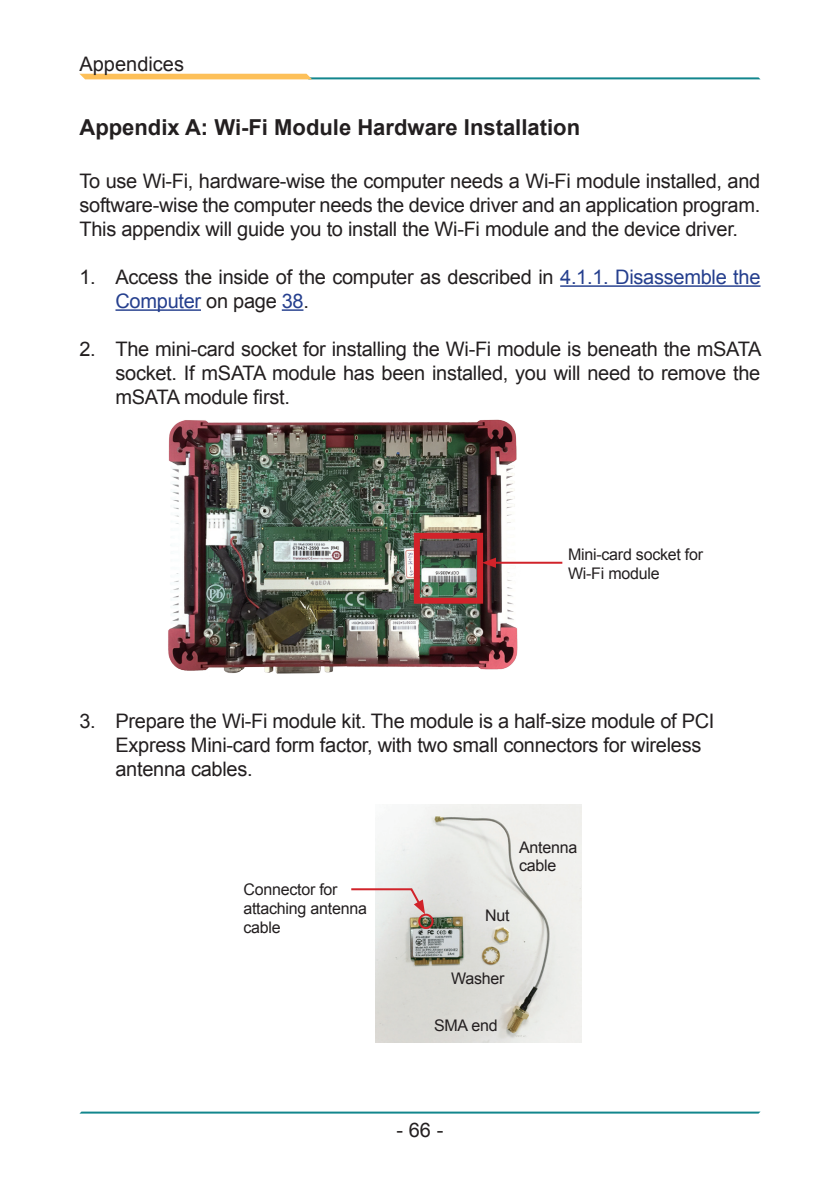
<style>
.page{position:relative;width:840px;height:1191px;background:#fff}
.page>*{position:absolute;margin:0;border:0;box-sizing:border-box;transform-origin:0 0}
.t1{font:700 22px "Arial";color:#231f20}
.t2{font:20px/24px "Arial";letter-spacing:-.015em;color:#231f20;text-align:justify}
.t3{font:16px/19.2px "Arial";letter-spacing:-.015em;color:#231f20}
.s1{color:#253f8e}
</style>
<div class="page">
<hr style="left:80px;top:1111px;width:679px;height:2px;background:#12868d">
<hr style="left:307px;top:77px;width:452px;height:2px;background:#12868d">
<svg style="left:80px;top:74px;width:232px;height:5px"></svg>
<hr style="left:560px;top:285px;width:200px;height:2px;background:#253f8e">
<hr style="left:115px;top:309px;width:86px;height:2px;background:#253f8e">
<hr style="left:281px;top:309px;width:22px;height:2px;background:#253f8e">
<img style="left:168px;top:419px;width:386px;height:255px">
<div style="left:413px;top:533px;width:70px;height:70px;border:6px solid #d1232a"></div>
<hr style="left:492px;top:562px;width:70px;height:2px;background:#d1232a">
<svg style="left:481px;top:557px;width:14px;height:11px"></svg>
<img style="left:375px;top:804px;width:206px;height:238px">
<div style="left:418px;top:913px;width:15px;height:16px;border:2px solid #d1232a;border-radius:50%"></div>
<svg style="left:351px;top:887px;width:74px;height:27px"></svg>
<p class="t2" style="left:79px;top:52px;width:106px">Appendices</p>
<p class="t1" style="left:79px;top:113px;width:502px">Appendix A: Wi-Fi Module Hardware Installation</p>
<p class="t2" style="left:79px;top:169px;width:682px">To use Wi-Fi, hardware-wise the computer needs a Wi-Fi module installed, and software-wise the computer needs the device driver and an application program.<br>This appendix will guide you to install the Wi-Fi module and the device driver.</p>
<p class="t2" style="left:115px;top:265px;width:646px;text-indent:-36px">1. Access the inside of the computer as described in <span class="s1">4.1.1. Disassemble the<br>Computer</span> on page <span class="s1">38</span>.</p>
<p class="t2" style="left:115px;top:337px;width:647px;text-indent:-36px">2. The mini-card socket for installing the Wi-Fi module is beneath the mSATA socket. If mSATA module has been installed, you will need to remove the mSATA module first.</p>
<p class="t3" style="left:567px;top:544px;width:137px">Mini-card socket for<br>Wi-Fi module</p>
<p class="t2" style="left:115px;top:709px;width:600px;text-align:left;text-indent:-36px">3. Prepare the Wi-Fi module kit. The module is a half-size module of PCI<br>Express Mini-card form factor, with two small connectors for wireless antenna cables.</p>
<p class="t3" style="left:243px;top:879px;width:125px">Connector for attaching antenna cable</p>
<p class="t3" style="left:519px;top:839px;width:60px;line-height:18px">Antenna cable</p>
<p class="t3" style="left:485px;top:906px;width:26px">Nut</p>
<p class="t3" style="left:451px;top:968px;width:55px">Washer</p>
<p class="t3" style="left:434px;top:1015px;width:65px">SMA end</p>
<p class="t2" style="left:396px;top:1118px;width:48px">- 66 -</p>
</div>
